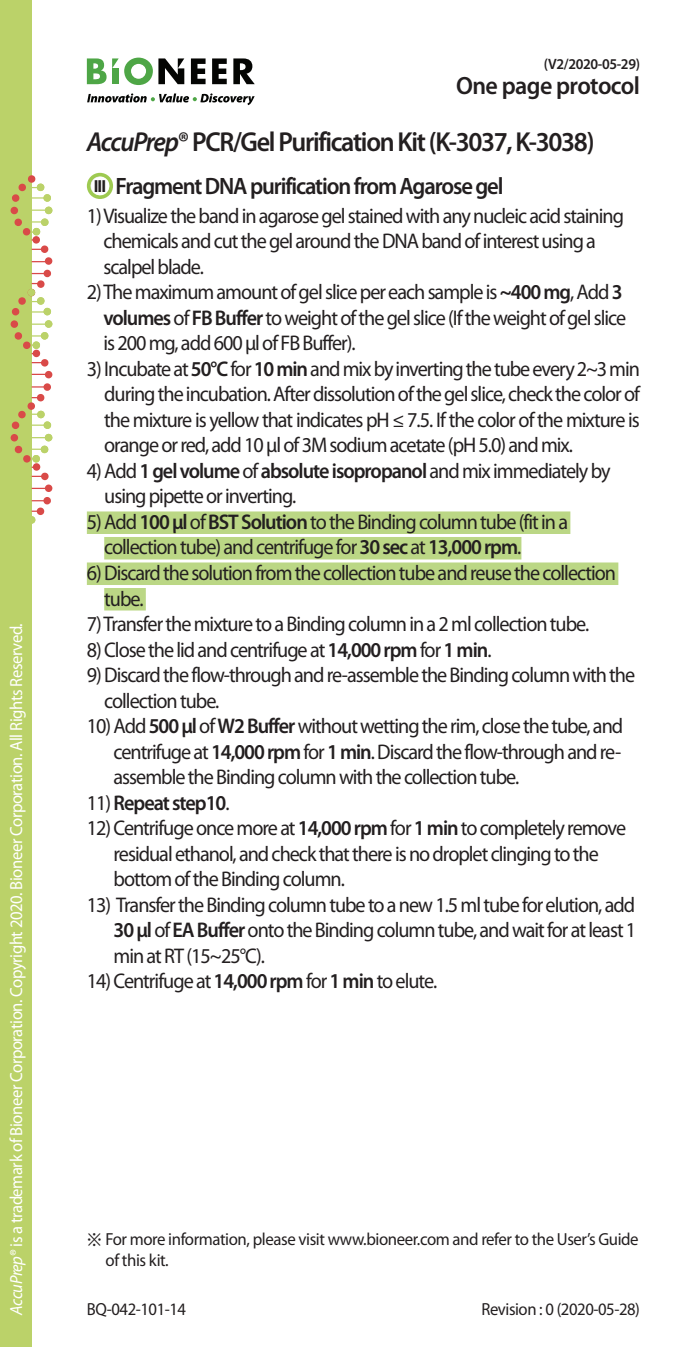
<style>
.page{position:relative;width:695px;height:1347px;background:#fff}
.page>*{position:absolute;margin:0;border:0;box-sizing:border-box;transform-origin:0 0}
.t1{font:600 27.5px "Myriad Pro";letter-spacing:-.05em;color:#231f20;scale:.95 1}
.t2{font:600 25px "Myriad Pro";letter-spacing:-.025em;color:#231f20;scale:.96 1}
.t3{font:600 23.75px "Myriad Pro";letter-spacing:-.05em;color:#231f20;scale:.95 1}
._3{font:21.25px/25.5px "Myriad Pro";letter-spacing:-.05em;color:#231f20;scale:.95 1}
._3-2{font:600 21.25px "Myriad Pro";letter-spacing:-.05em;color:#231f20;scale:.95 1}
.t4{font:17.5px "Myriad Pro";letter-spacing:-.025em;color:#fff;scale:.95 1}
.t5{font:17.5px/21px "Myriad Pro";letter-spacing:-.025em;color:#231f20;scale:.96 1}
.t6{font:17.5px "Myriad Pro";letter-spacing:-.025em;color:#231f20;scale:.95 1}
.t7{font:700 17.5px "Myriad Pro";color:#231f20;scale:.95 1}
.t8{font:600 15px "Myriad Pro";letter-spacing:-.025em;color:#231f20;scale:.96 1}
.s1{font-style:italic}
.s2{font-weight:600}
.s3{font-weight:400}
.s4{font-family:"Nanum Square R"}
</style>
<div class="page">
<svg style="left:87px;top:58px;width:19px;height:26px"></svg>
<svg style="left:191px;top:58px;width:14px;height:26px"></svg>
<svg style="left:212px;top:58px;width:15px;height:26px"></svg>
<svg style="left:233px;top:58px;width:22px;height:26px"></svg>
<svg style="left:112px;top:58px;width:72px;height:27px"></svg>
<svg style="left:87px;top:93px;width:167px;height:12px"></svg>
<div style="left:0;top:0;width:32px;height:1346px;background:#bbd269"></div>
<svg style="left:10px;top:175px;width:43px;height:348px"></svg>
<div style="left:87px;top:511px;width:483px;height:23px;background:#bbd785"></div>
<div style="left:104px;top:537px;width:417px;height:22px;background:#bbd785"></div>
<div style="left:87px;top:562px;width:531px;height:23px;background:#bbd785"></div>
<div style="left:104px;top:588px;width:42px;height:22px;background:#bbd785"></div>
<svg style="left:87px;top:173px;width:26px;height:26px"></svg>
<svg style="left:89px;top:176px;width:22px;height:21px"></svg>
<p class="t4" style="left:5px;top:1314px;width:729px;rotate:-90deg"><span class="s1">AccuPrep</span>® is a trademark of Bioneer Corporation. Copyright 2020. Bioneer Corporation. All Rights Reserved.</p>
<p class="t8" style="left:543px;top:54px;width:102px">(V2/2020-05-29)</p>
<p class="t2" style="left:456px;top:70px;width:193px">One page protocol</p>
<p class="t1" style="left:87px;top:124px;width:536px"><span class="s1">AccuPrep</span>® PCR/Gel Purification Kit (K-3037, K-3038)</p>
<p class="t7" style="left:94px;top:174px;width:15px">III</p>
<p class="t3" style="left:116px;top:171px;width:410px">Fragment DNA purification from Agarose gel</p>
<p class="_3" style="left:103px;top:203px;width:549px;text-indent:-17px">1) Visualize the band in agarose gel stained with any nucleic acid staining chemicals and cut the gel around the DNA band of interest using a scalpel blade.</p>
<p class="_3" style="left:103px;top:279px;width:551px;text-indent:-17px">2) The maximum amount of gel slice per each sample is <span class="s2">~400 mg</span>, Add <span class="s2">3 volumes</span> of <span class="s2">FB Buffer</span> to weight of the gel slice (If the weight of gel slice is 200 mg, add 600 μl of FB Buffer).</p>
<p class="_3" style="left:104px;top:356px;width:565px;text-align:justify;text-indent:-17px">3) Incubate at <span class="s2">50°C</span> for <span class="s2">10 min</span> and mix by inverting the tube every 2~3 min during the incubation. After dissolution of the gel slice, check the color of the mixture is yellow that indicates pH ≤ 7.5. If the color of the mixture is orange or red, add 10 µl of 3M sodium acetate (pH 5.0) and mix.</p>
<p class="_3" style="left:104px;top:458px;width:534px;text-indent:-17px">4) Add <span class="s2">1 gel volume</span> of <span class="s2">absolute isopropanol</span> and mix immediately by using pipette or inverting.</p>
<p class="_3" style="left:104px;top:509px;width:489px;text-indent:-17px">5) Add <span class="s2">100 μl</span> of <span class="s2">BST Solution</span> to the Binding column tube (fit in a collection tube) and centrifuge for <span class="s2">30 sec</span> at <span class="s2">13,000 rpm</span>.</p>
<p class="_3" style="left:104px;top:560px;width:540px;text-indent:-17px">6) Discard the solution from the collection tube and reuse the collection tube.</p>
<p class="_3" style="left:87px;top:611px;width:530px">7) Transfer the mixture to a Binding column in a 2 ml collection tube.</p>
<p class="_3" style="left:87px;top:636px;width:427px">8) Close the lid and centrifuge at <span class="s2">14,000 rpm</span> for <span class="s2">1 min</span>.</p>
<p class="_3" style="left:104px;top:662px;width:560px;text-indent:-17px">9) Discard the flow-through and re-assemble the Binding column with the collection tube.</p>
<p class="_3" style="left:114px;top:713px;width:538px;text-align:justify;text-indent:-27px">10) Add <span class="s2">500 μl</span> of <span class="s2">W2 Buffer</span> without wetting the rim, close the tube, and centrifuge at <span class="s2">14,000 rpm</span> for <span class="s2">1 min</span>. Discard the flow-through and re&shy;assemble the Binding column with the collection tube.</p>
<p class="_3-2" style="left:87px;top:789px;width:152px"><span class="s3">11)</span> Repeat step10<span class="s3">.</span></p>
<p class="_3" style="left:114px;top:815px;width:541px;text-indent:-27px">12) Centrifuge once more at <span class="s2">14,000 rpm</span> for <span class="s2">1 min</span> to completely remove residual ethanol, and check that there is no droplet clinging to the bottom of the Binding column.</p>
<p class="_3" style="left:114px;top:891px;width:551px;text-align:justify;text-indent:-27px">13) Transfer the Binding column tube to a new 1.5 ml tube for elution, add <span class="s2">30 μl</span> of <span class="s2">EA Buffer</span> onto the Binding column tube, and wait for at least 1 min at RT (15~25°C).</p>
<p class="_3" style="left:87px;top:968px;width:370px">14) Centrifuge at <span class="s2">14,000 rpm</span> for <span class="s2">1 min</span> to elute.</p>
<p class="t5" style="left:105px;top:1228px;width:556px;text-indent:-19px"><span class="s4">※</span> For more information, please visit www.bioneer.com and refer to the User’s Guide of this kit.</p>
<p class="t6" style="left:87px;top:1297px;width:106px">BQ-042-101-14</p>
<p class="t6" style="left:481px;top:1297px;width:168px">Revision : 0 (2020-05-28)</p>
</div>
